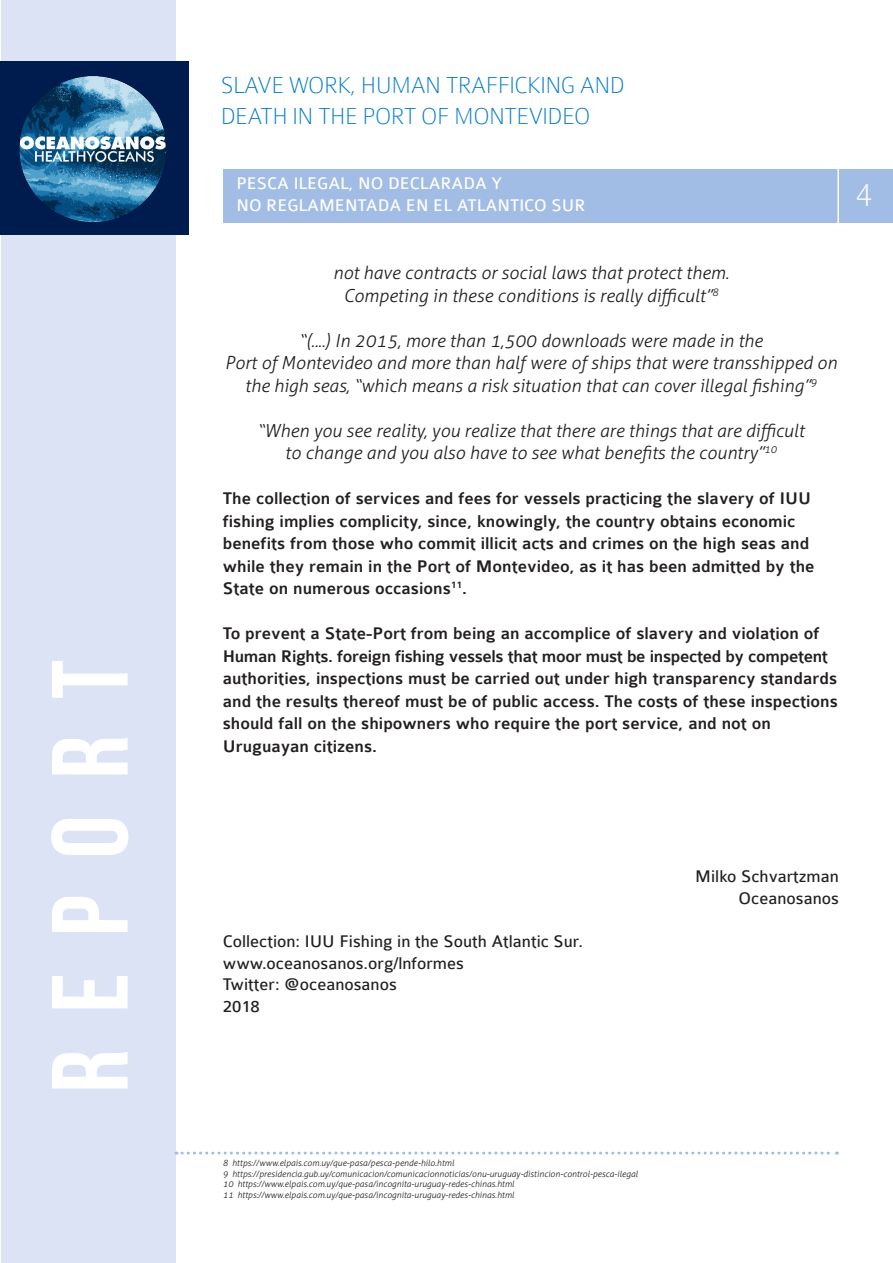
<style>
.page{position:relative;width:893px;height:1263px;background:#fff}
.page>*{position:absolute;margin:0;border:0;box-sizing:border-box;transform-origin:0 0}
.t1{font:700 108px "Bebas Neue";letter-spacing:.34em;color:#fff}
.t2{font:100 36px "Colaborate";color:#fff}
.t3{font:100 24.75px/31.5px "Colaborate";letter-spacing:-.02em;color:#0a7eca}
.t4{font:500 18px/22.5px "Colaborate";color:#231f20}
.t5{font:italic 300 18px/22.5px "Aller";color:#231f20;text-align:center}
.t6{font:18px/21.6px "Colaborate";color:#231f20;text-align:right}
.t7{font:18px/21.6px "Colaborate";color:#fff}
.t8{font:italic 300 8.7px/10.5px "Aller";color:#231f20}
</style>
<div class="page">
<div style="left:1px;top:0;width:174px;height:1263px;background:#dce3f5"></div>
<div style="left:0;top:61px;width:188px;height:174px;background:#001c4e"></div>
<img style="left:19px;top:76px;width:148px;height:147px">
<div style="left:223px;top:169px;width:670px;height:53px;background:#a1bce5"></div>
<svg style="left:176px;top:1151px;width:661px;height:3px"></svg>
<hr style="left:837px;top:168px;width:2px;height:56px;background:#fff">
<h1 class="t1" style="left:31px;top:1093px;width:434px;rotate:-90deg">REPORT</h1>
<h3 class="t3" style="left:221px;top:69px;width:406px">SLAVE WORK, HUMAN TRAFFICKING AND<br>DEATH IN THE PORT OF MONTEVIDEO</h3>
<p class="t7" style="left:236px;top:173px;width:351px">PESCA ILEGAL, NO DECLARADA Y<br>NO REGLAMENTADA EN EL ATLANTICO SUR</p>
<h2 class="t2" style="left:855px;top:176px;width:18px">4</h2>
<p class="t5" style="left:333px;top:261px;width:398px">not have contracts or social laws that protect them.<br>Competing in these conditions is really difficult”<sup>8</sup></p>
<p class="t5" style="left:225px;top:329px;width:614px">“(....) In 2015, more than 1,500 downloads were made in the<br>Port of Montevideo and more than half were of ships that were transshipped on the high seas, “which means a risk situation that can cover illegal fishing”<sup>9</sup></p>
<p class="t5" style="left:257px;top:419px;width:548px">“When you see reality, you realize that there are things that are difficult to change and you also have to see what benefits the country”<sup>10</sup></p>
<p class="t4" style="left:223px;top:487px;width:593px">The collection of services and fees for vessels practicing the slavery of IUU fishing implies complicity, since, knowingly, the country obtains economic benefits from those who commit illicit acts and crimes on the high seas and while they remain in the Port of Montevideo, as it has been admitted by the State on numerous occasions<sup>11</sup>.</p>
<p class="t4" style="left:223px;top:622px;width:617px">To prevent a State-Port from being an accomplice of slavery and violation of Human Rights. foreign fishing vessels that moor must be inspected by competent authorities, inspections must be carried out under high transparency standards and the results thereof must be of public access. The costs of these inspections should fall on the shipowners who require the port service, and not on Uruguayan citizens.</p>
<p class="t6" style="left:223px;top:931px;width:362px;text-align:left">Collection: IUU Fishing in the South Atlantic Sur. www.oceanosanos.org/lnformes<br>Twitter: @oceanosanos<br>2018</p>
<p class="t6" style="left:695px;top:866px;width:145px">Milko Schvartzman<br>Oceanosanos</p>
<p class="t8" style="left:223px;top:1158px;width:417px">8 https://www.elpais.com.uy/que-pasa/pesca-pende-hilo.html<br>9 https://presidencia.gub.uy/comunicacion/comunicacionnoticias/onu-uruguay-distincion-control-pesca-ilegal 10 https://www.elpais.com.uy/que-pasa/incognita-uruguay-redes-chinas.html<br>11 https://www.elpais.com.uy/que-pasa/incognita-uruguay-redes-chinas.html</p>
</div>
